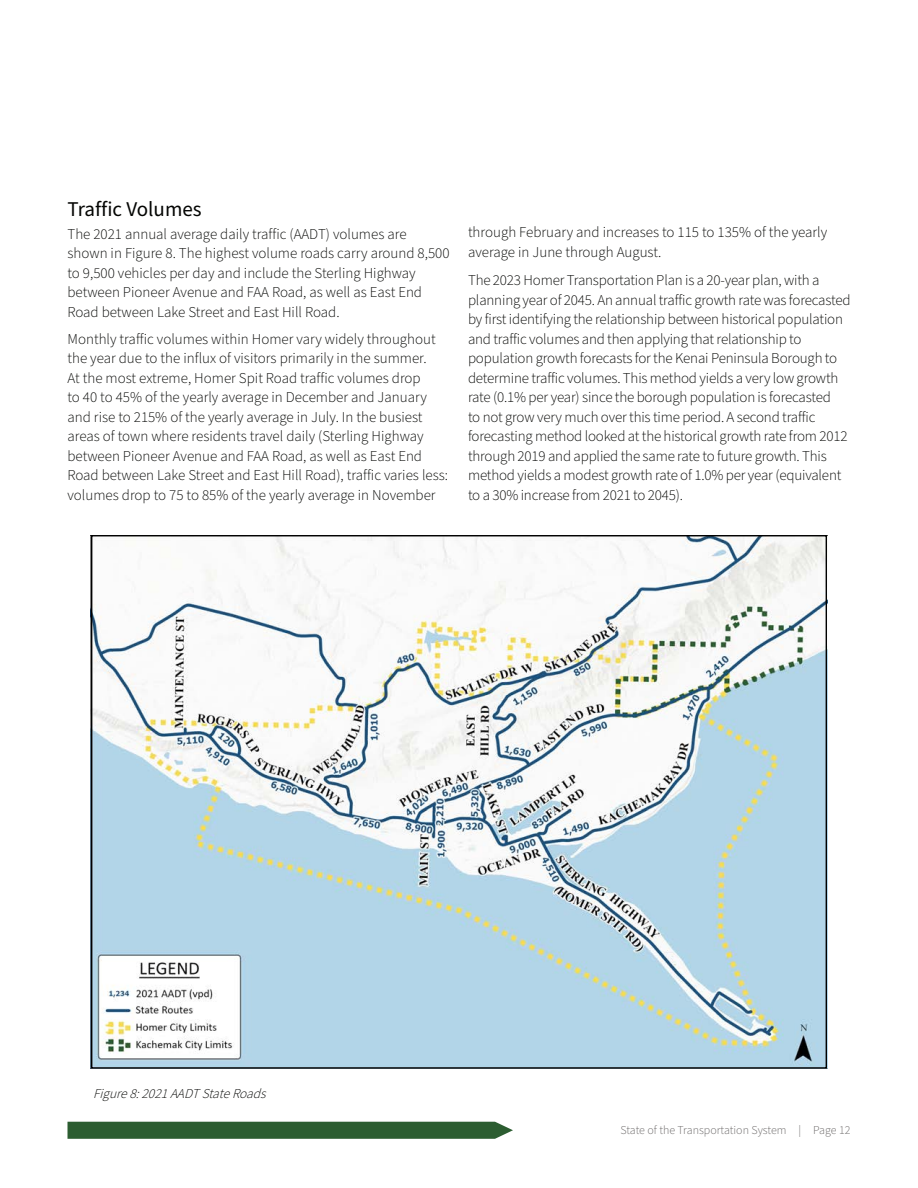
<style>
.page{position:relative;width:918px;height:1188px;background:#fff}
.page>*{position:absolute;margin:0;border:0;box-sizing:border-box;transform-origin:0 0}
.Sub_Section_1{font:21px "Source Sans Pro";color:#040503}
.Body{font:300 15px/19.5px "Source Sans Pro";letter-spacing:-.01em;color:#040503}
.Figure_Caption{font:italic 300 13.5px "Source Sans Pro";color:#040503}
.t1{font:300 12px "Source Sans Pro";color:#676464}
</style>
<div class="page">
<svg style="left:68px;top:1122px;width:445px;height:17px;background:#326237"></svg>
<img style="left:93px;top:537px;width:732px;height:530px">
<p class="Sub_Section_1" style="left:68px;top:195px;width:136px">Traffic Volumes</p>
<p class="Body" style="left:68px;top:224px;width:384px">The 2021 annual average daily traffic (AADT) volumes are shown in Figure 8. The highest volume roads carry around 8,500 to 9,500 vehicles per day and include the Sterling Highway between Pioneer Avenue and FAA Road, as well as East End Road between Lake Street and East Hill Road.</p>
<p class="Body" style="left:68px;top:329px;width:382px">Monthly traffic volumes within Homer vary widely throughout the year due to the influx of visitors primarily in the summer.<br>At the most extreme, Homer Spit Road traffic volumes drop<br>to 40 to 45% of the yearly average in December and January and rise to 215% of the yearly average in July. In the busiest areas of town where residents travel daily (Sterling Highway between Pioneer Avenue and FAA Road, as well as East End Road between Lake Street and East Hill Road), traffic varies less: volumes drop to 75 to 85% of the yearly average in November</p>
<p class="Body" style="left:468px;top:223px;width:361px">through February and increases to 115 to 135% of the yearly average in June through August.</p>
<p class="Body" style="left:468px;top:271px;width:384px">The 2023 Homer Transportation Plan is a 20-year plan, with a planning year of 2045. An annual traffic growth rate was forecasted by first identifying the relationship between historical population and traffic volumes and then applying that relationship to population growth forecasts for the Kenai Peninsula Borough to determine traffic volumes. This method yields a very low growth rate (0.1% per year) since the borough population is forecasted<br>to not grow very much over this time period. A second traffic forecasting method looked at the historical growth rate from 2012 through 2019 and applied the same rate to future growth. This method yields a modest growth rate of 1.0% per year (equivalent to a 30% increase from 2021 to 2045).</p>
<p class="Figure_Caption" style="left:93px;top:1084px;width:179px">Figure8:2021AADTStateRoads</p>
<p class="t1" style="left:621px;top:1122px;width:231px">State of the Transportation System | Page 12</p>
</div>
